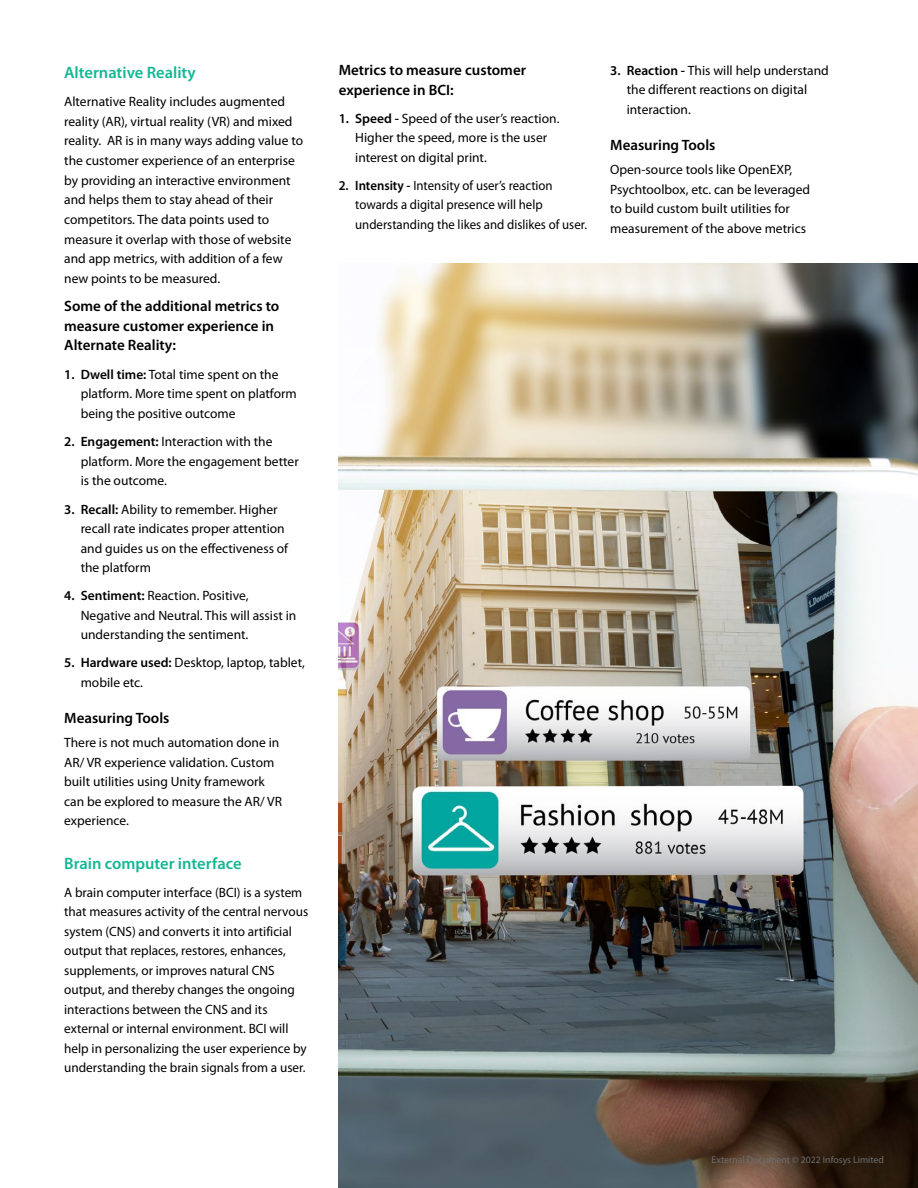
<style>
.page{position:relative;width:918px;height:1188px;background:#fff}
.page>*{position:absolute;margin:0;border:0;box-sizing:border-box;transform-origin:0 0}
.t1{font:600 16.5px "Myriad Pro";color:#14b795}
.t2{font:600 15px/19.6px "Myriad Pro";color:#000}
.t3{font:13.5px/19.5px "Myriad Pro";color:#000}
.t4{font:13.5px/19.5px "Myriad Pro";color:#000;scale:.95 1}
.t5{font:9.75px "Myriad Pro";color:#6d6e71}
.s1{font-weight:600}
</style>
<div class="page">
<img style="left:338px;top:264px;width:580px;height:924px">
<p class="t1" style="left:64px;top:62px;width:133px">Alternative Reality</p>
<p class="t3" style="left:64px;top:92px;width:240px">Alternative Reality includes augmented reality (AR), virtual reality (VR) and mixed reality. AR is in many ways adding value to the customer experience of an enterprise by providing an interactive environment and helps them to stay ahead of their competitors. The data points used to measure it overlap with those of website and app metrics, with addition of a few new points to be measured.</p>
<p class="t2" style="left:64px;top:296px;width:217px">Some of the additional metrics to measure customer experience in<br>Alternate Reality:</p>
<p class="t3" style="left:81px;top:364px;width:218px;text-indent:-16px"><span class="s1">1. Dwell time:</span> Total time spent on the platform. More time spent on platform being the positive outcome</p>
<p class="t3" style="left:81px;top:431px;width:220px;text-indent:-16px"><span class="s1">2. Engagement:</span> Interaction with the platform. More the engagement better is the outcome.</p>
<p class="t3" style="left:81px;top:499px;width:209px;text-indent:-16px"><span class="s1">3. Recall:</span> Ability to remember. Higher recall rate indicates proper attention and guides us on the effectiveness of the platform</p>
<p class="t3" style="left:81px;top:586px;width:217px;text-indent:-16px"><span class="s1">4. Sentiment:</span> Reaction. Positive,<br>Negative and Neutral. This will assist in understanding the sentiment.</p>
<p class="t3" style="left:81px;top:653px;width:226px;text-indent:-16px"><span class="s1">5. Hardware used:</span> Desktop, laptop, tablet, mobile etc.</p>
<p class="t2" style="left:64px;top:708px;width:107px">Measuring Tools</p>
<p class="t3" style="left:64px;top:733px;width:219px">There is not much automation done in<br>AR/ VR experience validation. Custom built utilities using Unity framework can be explored to measure the AR/ VR experience.</p>
<p class="t1" style="left:64px;top:853px;width:179px">Brain computer interface</p>
<p class="t3" style="left:64px;top:882px;width:246px">A brain computer interface (BCI) is a system that measures activity of the central nervous system (CNS) and converts it into artificial output that replaces, restores, enhances, supplements, or improves natural CNS output, and thereby changes the ongoing interactions between the CNS and its external or internal environment. BCI will help in personalizing the user experience by understanding the brain signals from a user.</p>
<p class="t2" style="left:339px;top:60px;width:189px">Metrics to measure customer experience in BCI:</p>
<p class="t3" style="left:355px;top:108px;width:206px;text-indent:-16px"><span class="s1">1. Speed -</span> Speed of the user’s reaction.<br>Higher the speed, more is the user interest on digital print.</p>
<p class="t4" style="left:355px;top:175px;width:245px;text-indent:-17px"><span class="s1">2. Intensity -</span> Intensity of user’s reaction towards a digital presence will help understanding the likes and dislikes of user.</p>
<p class="t3" style="left:627px;top:60px;width:204px;text-indent:-16px"><span class="s1">3. Reaction -</span> This will help understand the different reactions on digital interaction.</p>
<p class="t2" style="left:610px;top:135px;width:107px">Measuring Tools</p>
<p class="t3" style="left:610px;top:160px;width:201px">Open-source tools like OpenEXP, Psychtoolbox, etc. can be leveraged to build custom built utilities for measurement of the above metrics</p>
<p class="t5" style="left:712px;top:1154px;width:174px">External Document © 2022 Infosys Limited</p>
</div>
